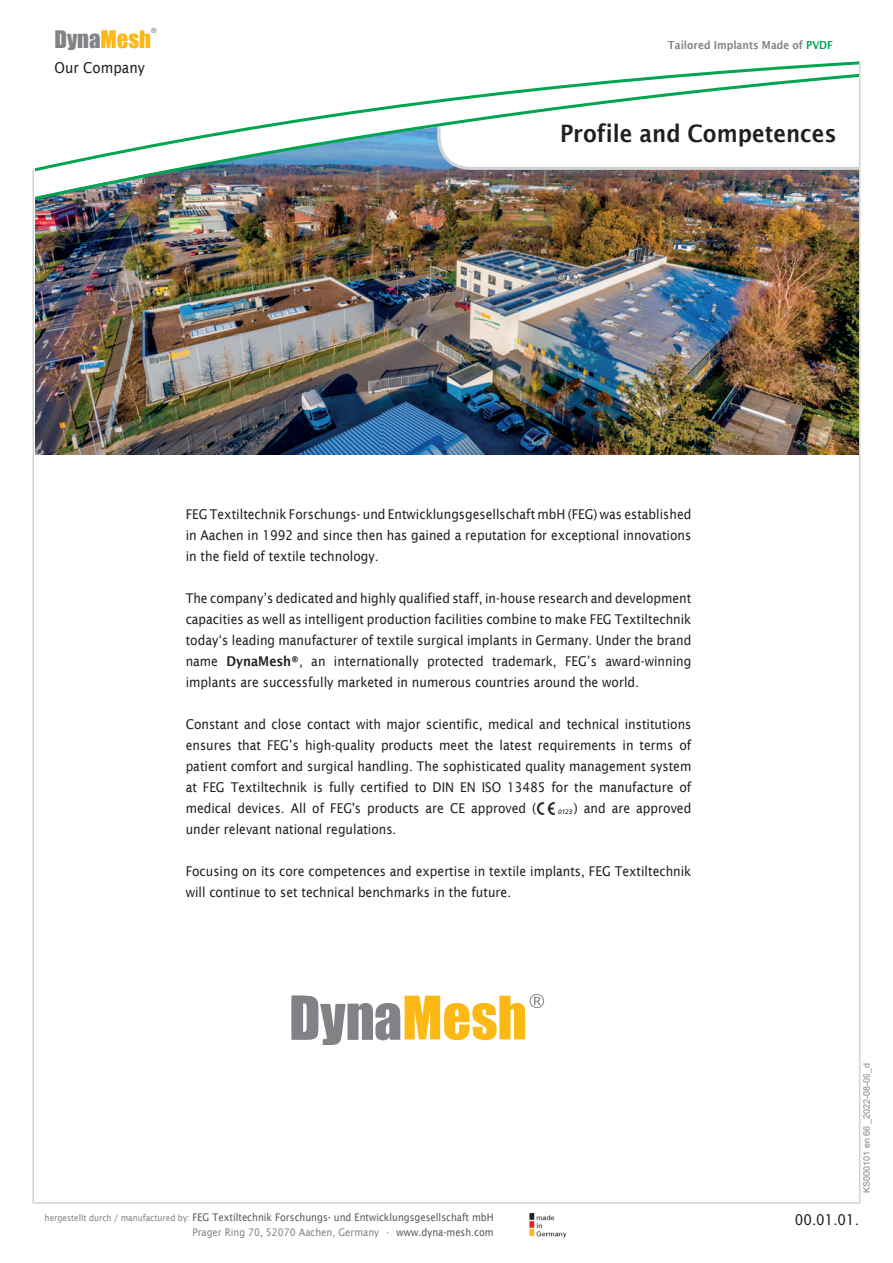
<style>
.page{position:relative;width:893px;height:1263px;background:#fff}
.page>*{position:absolute;margin:0;border:0;box-sizing:border-box;transform-origin:0 0}
.t1{font:600 24px "Lucida Sans";color:#231f20;scale:.9 1}
.t2{font:22.2px "Impact";color:#808285}
.DynaMesh-Aufzählung{font:15px "Lucida Sans";color:#231f20;scale:.9 1}
.Fliesstext{font:13.5px/21px "Lucida Sans";color:#231f20;text-align:justify;scale:.9 1}
.t3{font:600 11.1px "Lucida Sans";color:#808285;scale:.9 1}
.t4{font:10.5px/15px "Lucida Sans";color:#57585a;text-align:right;scale:.9 1}
.t5{font:9px "Arial";color:#808285}
.t6{font:7.05px "Impact";color:#808285}
.t7{font:italic 6.45px "Frutiger";color:#231f20}
.s1{color:#fcb814}
.s2{color:#00a54f}
.s3{font-weight:600}
.s4{font-size:9px;color:#808285}
.s5{color:#808285}
</style>
<div class="page">
<svg style="left:292px;top:994px;width:252px;height:51px"></svg>
<img style="left:35px;top:203px;width:824px;height:251px">
<svg style="left:708px;top:61px;width:152px;height:11px"></svg>
<img style="left:35px;top:72px;width:824px;height:131px">
<hr style="left:33px;top:168px;width:1px;height:1034px;background:#d1d2d4">
<hr style="left:33px;top:1202px;width:827px;height:2px;background:#d1d2d4">
<hr style="left:859px;top:62px;width:1px;height:1140px;background:#d1d2d4">
<svg style="left:529px;top:1213px;width:1px;height:24px"></svg>
<img style="left:530px;top:1213px;width:37px;height:25px">
<img style="left:536px;top:802px;width:19px;height:13px">
<div style="left:51px;top:59px;width:156px;height:23px;background:#fff"></div>
<div style="left:55px;top:62px;width:163px;height:39px;background:#fff"></div>
<p class="t6" style="left:151px;top:25px;width:7px">®</p>
<h2 class="t2" style="left:55px;top:22px;width:98px">Dyna<span class="s1">Mesh</span></h2>
<p class="t3" style="left:668px;top:38px;width:185px">Tailored Implants Made of <span class="s2">PVDF</span></p>
<p class="DynaMesh-Aufzählung" style="left:83px;top:59px;width:86px">Technology</p>
<p class="DynaMesh-Aufzählung" style="left:55px;top:59px;width:102px">Our Company</p>
<p class="t1" style="left:560px;top:119px;width:309px">Profile and Competences</p>
<p class="Fliesstext" style="left:186px;top:504px;width:563px">FEG Textiltechnik Forschungs- und Entwicklungsgesellschaft mbH (FEG) was established in Aachen in 1992 and since then has gained a reputation for exceptional innovations in the field of textile technology.</p>
<p class="Fliesstext" style="left:186px;top:588px;width:563px">The company’s dedicated and highly qualified staff, in-house research and development capacities as well as intelligent production facilities combine to make FEG Textiltechnik today‘s leading manufacturer of textile surgical implants in Germany. Under the brand name <span class="s3">DynaMesh®</span>, an internationally protected trademark, FEG’s award-winning implants are successfully marketed in numerous countries around the world.</p>
<p class="Fliesstext" style="left:186px;top:714px;width:563px">Constant and close contact with major scientific, medical and technical institutions ensures that FEG’s high-quality products meet the latest requirements in terms of patient comfort and surgical handling. The sophisticated quality management system at FEG Textiltechnik is fully certified to DIN EN ISO 13485 for the manufacture of medical devices. All of FEG's products are CE approved (</p>
<p class="t7" style="left:558px;top:808px;width:16px">0123</p>
<p class="Fliesstext" style="left:574px;top:798px;width:132px">) and are approved</p>
<p class="Fliesstext" style="left:186px;top:819px;width:236px">under relevant national regulations.</p>
<p class="Fliesstext" style="left:186px;top:861px;width:563px">Focusing on its core competences and expertise in textile implants, FEG Textiltechnik will continue to set technical benchmarks in the future.</p>
<p class="t5" style="left:860px;top:1068px;width:7px;rotate:-90deg">d</p>
<p class="t5" style="left:860px;top:1193px;width:131px;rotate:-90deg">KS000101 en 01 _2022-08-09_1</p>
<p class="t5" style="left:860px;top:1136px;width:12px;rotate:-90deg">66</p>
<p class="t4" style="left:45px;top:1209px;width:501px"><span class="s4">hergestellt durch / manufactured by:</span> FEG Textiltechnik Forschungs- und Entwicklungsgesellschaft mbH<br><span class="s5">Prager Ring 70, 52070 Aachen, Germany •</span> www.dyna-mesh.com</p>
<p class="DynaMesh-Aufzählung" style="left:795px;top:1211px;width:73px">00.01.01.</p>
</div>
